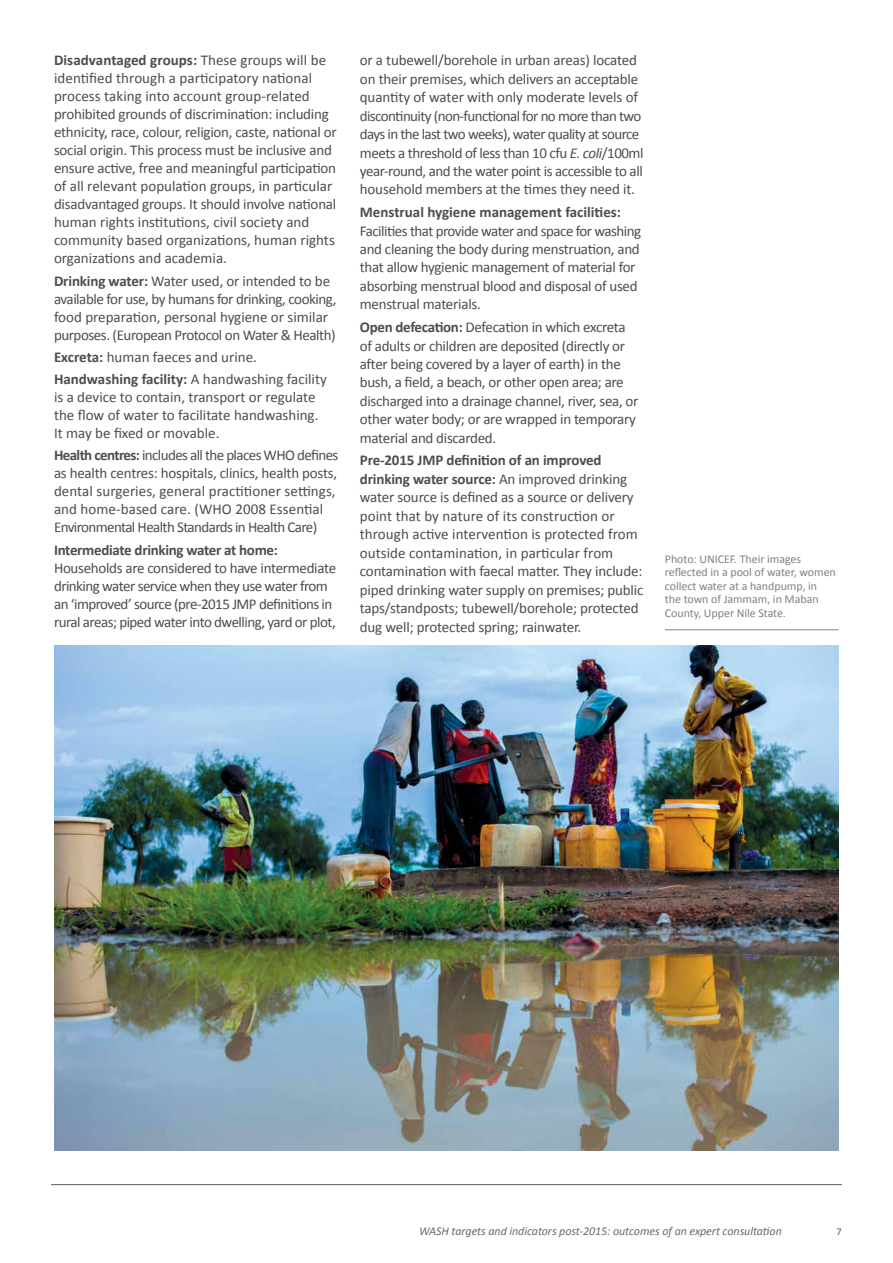
<style>
.page{position:relative;width:893px;height:1263px;background:#fff}
.page>*{position:absolute;margin:0;border:0;box-sizing:border-box;transform-origin:0 0}
.t1{font:15px/18.5px "Calibri";letter-spacing:-.015em;color:#4d4d4f}
.t2{font:15px/18px "Calibri";letter-spacing:-.035em;color:#4d4d4f}
.t3{font:700 15px "Calibri";letter-spacing:-.015em;color:#4d4d4f}
.t4{font:12px/13.5px "Calibri";letter-spacing:-.005em;color:#808285}
.t5{font:italic 12px "Calibri";letter-spacing:-.005em;color:#6a6a67}
.t6{font:10.5px "Calibri";color:#5b5a58}
.s1{font-style:italic}
.s2{font-weight:700}
</style>
<div class="page">
<hr style="left:51px;top:1184px;width:791px;height:1px;background:#5b5a58">
<img style="left:54px;top:645px;width:785px;height:505px">
<hr style="left:665px;top:629px;width:174px;height:1px;background:#808285">
<p class="t1" style="left:360px;top:51px;width:285px">or a tubewell/borehole in urban areas) located on their premises, which delivers an acceptable quantity of water with only moderate levels of discontinuity (non-functional for no more than two days in the last two weeks), water quality at source meets a threshold of less than 10 cfu <span class="s1">E. coli</span>/100ml year-round, and the water point is accessible to all household members at the times they need it.</p>
<p class="t3" style="left:360px;top:203px;width:263px">Menstrual hygiene management facilities:</p>
<p class="t1" style="left:360px;top:221px;width:283px">Facilities that provide water and space for washing and cleaning the body during menstruation, and that allow hygienic management of material for absorbing menstrual blood and disposal of used menstrual materials.</p>
<p class="t1" style="left:360px;top:318px;width:280px"><span class="s2">Open defecation:</span> Defecation in which excreta of adults or children are deposited (directly or after being covered by a layer of earth) in the bush, a field, a beach, or other open area; are discharged into a drainage channel, river, sea, or other water body; or are wrapped in temporary material and discarded.</p>
<p class="t1" style="left:360px;top:451px;width:285px"><span class="s2">Pre-2015 JMP definition of an improved drinking water source:</span> An improved drinking water source is defined as a source or delivery point that by nature of its construction or through active intervention is protected from outside contamination, in particular from contamination with faecal matter. They include: piped drinking water supply on premises; public taps/standposts; tubewell/borehole; protected dug well; protected spring; rainwater.</p>
<p class="t1" style="left:54px;top:51px;width:284px;line-height:18px"><span class="s2">Disadvantaged groups:</span> These groups will be identified through a participatory national process taking into account group-related prohibited grounds of discrimination: including ethnicity, race, colour, religion, caste, national or social origin. This process must be inclusive and ensure active, free and meaningful participation of all relevant population groups, in particular disadvantaged groups. It should involve national human rights institutions, civil society and community based organizations, human rights organizations and academia.</p>
<p class="t1" style="left:54px;top:272px;width:284px;line-height:18px"><span class="s2">Drinking water:</span> Water used, or intended to be available for use, by humans for drinking, cooking, food preparation, personal hygiene or similar purposes. (European Protocol on Water &amp; Health)</p>
<p class="t1" style="left:54px;top:346px;width:274px;line-height:22.2px"><span class="s2">Excreta:</span> human faeces and urine.<br><span class="s2">Handwashing facility:</span> A handwashing facility</p>
<p class="t1" style="left:54px;top:388px;width:266px;line-height:18px">is a device to contain, transport or regulate the flow of water to facilitate handwashing.<br>It may be fixed or movable.</p>
<p class="t1" style="left:54px;top:446px;width:286px;line-height:18px"><span class="s2">Health centres:</span> includes all the places WHO defines as health centres: hospitals, clinics, health posts, dental surgeries, general practitioner settings, and home-based care. (WHO 2008 Essential Environmental Health Standards in Health Care)</p>
<p class="t3" style="left:54px;top:540px;width:225px">Intermediate drinking water at home:</p>
<p class="t2" style="left:54px;top:559px;width:284px">Households are considered to have intermediate drinking water service when they use water from an ‘improved’ source (pre-2015 JMP definitions in rural areas; piped water into dwelling, yard or plot,</p>
<p class="t4" style="left:665px;top:552px;width:172px">Photo: UNICEF. Their images reflected in a pool of water, women collect water at a handpump, in the town of Jammam, in Maban<br>County, Upper Nile State.</p>
<p class="t5" style="left:419px;top:1223px;width:364px">WASH targets and indicators post-2015: outcomes of an expert consultation</p>
<p class="t6" style="left:837px;top:1225px;width:7px">7</p>
</div>
